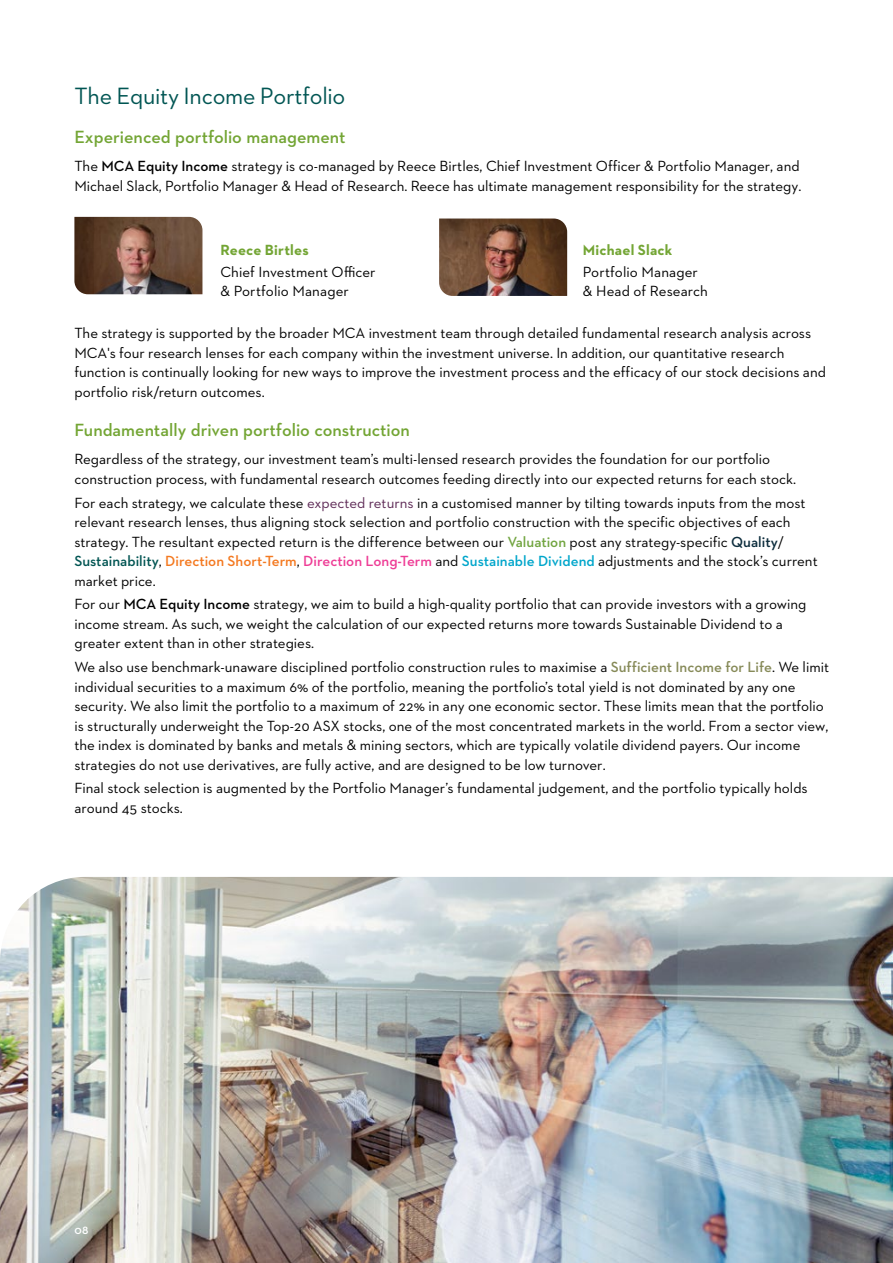
<style>
.page{position:relative;width:893px;height:1263px;background:#fff}
.page>*{position:absolute;margin:0;border:0;box-sizing:border-box;transform-origin:0 0}
.t1{font:24px "Neutraface 2 Text";letter-spacing:-.01em;color:#005553}
.t2{font:600 18px "Neutraface 2 Text";color:#73a534}
.t3{font:15px/19.5px "Neutraface 2 Text";color:#000}
.t4{font:700 15px "Neutraface 2 Text";letter-spacing:.01em;color:#73a534}
.t5{font:600 12px "Neutraface 2 Text";color:#fff}
.s1{font-weight:600}
.s2{color:#5d2955}
.s3{font-weight:600;color:#72a541}
.s4{font-weight:600;color:#0d2d3d}
.s5{font-weight:600;color:#025553}
.s6{font-weight:600;color:#f47920}
.s7{font-weight:600;color:#ee3d96}
.s8{font-weight:600;color:#00a6cb}
.s9{font-weight:600;color:#868a58}
</style>
<div class="page">
<img style="left:0;top:877px;width:893px;height:386px">
<img style="left:74px;top:217px;width:128px;height:77px">
<img style="left:439px;top:219px;width:128px;height:77px">
<h1 class="t1" style="left:74px;top:81px;width:273px">The Equity Income Portfolio</h1>
<p class="t2" style="left:74px;top:126px;width:273px">Experienced portfolio management</p>
<p class="t3" style="left:74px;top:156px;width:728px">The <span class="s1">MCA Equity Income</span> strategy is co-managed by Reece Birtles, Chief Investment Officer &amp; Portfolio Manager, and<br>Michael Slack, Portfolio Manager &amp; Head of Research. Reece has ultimate management responsibility for the strategy.</p>
<p class="t4" style="left:220px;top:240px;width:90px">Reece Birtles</p>
<p class="t3" style="left:220px;top:261px;width:157px">Chief Investment Officer &amp; Portfolio Manager</p>
<p class="t3" style="left:74px;top:323px;width:753px">The strategy is supported by the broader MCA investment team through detailed fundamental research analysis across MCA's four research lenses for each company within the investment universe. In addition, our quantitative research function is continually looking for new ways to improve the investment process and the efficacy of our stock decisions and portfolio risk/return outcomes.</p>
<p class="t2" style="left:74px;top:419px;width:337px">Fundamentally driven portfolio construction</p>
<p class="t3" style="left:74px;top:449px;width:723px">Regardless of the strategy, our investment team’s multi-lensed research provides the foundation for our portfolio construction process, with fundamental research outcomes feeding directly into our expected returns for each stock.</p>
<p class="t3" style="left:74px;top:493px;width:745px">For each strategy, we calculate these <span class="s2">expected returns</span> in a customised manner by tilting towards inputs from the most relevant research lenses, thus aligning stock selection and portfolio construction with the specific objectives of each strategy. The resultant expected return is the difference between our <span class="s3">Valuation</span> post any strategy-specific <span class="s4">Quality</span>/ <span class="s5">Sustainability</span>, <span class="s6">Direction Short-Term</span>, <span class="s7">Direction Long-Term</span> and <span class="s8">Sustainable Dividend</span> adjustments and the stock’s current market price.</p>
<p class="t3" style="left:74px;top:594px;width:734px">For our <span class="s1">MCA Equity Income</span> strategy, we aim to build a high-quality portfolio that can provide investors with a growing income stream. As such, we weight the calculation of our expected returns more towards Sustainable Dividend to a greater extent than in other strategies.</p>
<p class="t3" style="left:74px;top:657px;width:756px">We also use benchmark-unaware disciplined portfolio construction rules to maximise a <span class="s9">Sufficient Income for Life</span>. We limit individual securities to a maximum 6% of the portfolio, meaning the portfolio’s total yield is not dominated by any one security. We also limit the portfolio to a maximum of 22% in any one economic sector. These limits mean that the portfolio is structurally underweight the Top-20 ASX stocks, one of the most concentrated markets in the world. From a sector view, the index is dominated by banks and metals &amp; mining sectors, which are typically volatile dividend payers. Our income strategies do not use derivatives, are fully active, and are designed to be low turnover.</p>
<p class="t3" style="left:74px;top:778px;width:735px">Final stock selection is augmented by the Portfolio Manager’s fundamental judgement, and the portfolio typically holds around 45 stocks.</p>
<p class="t4" style="left:583px;top:240px;width:91px">Michael Slack</p>
<p class="t3" style="left:583px;top:261px;width:127px">Portfolio Manager &amp; Head of Research</p>
<p class="t5" style="left:74px;top:1222px;width:16px">08</p>
</div>
